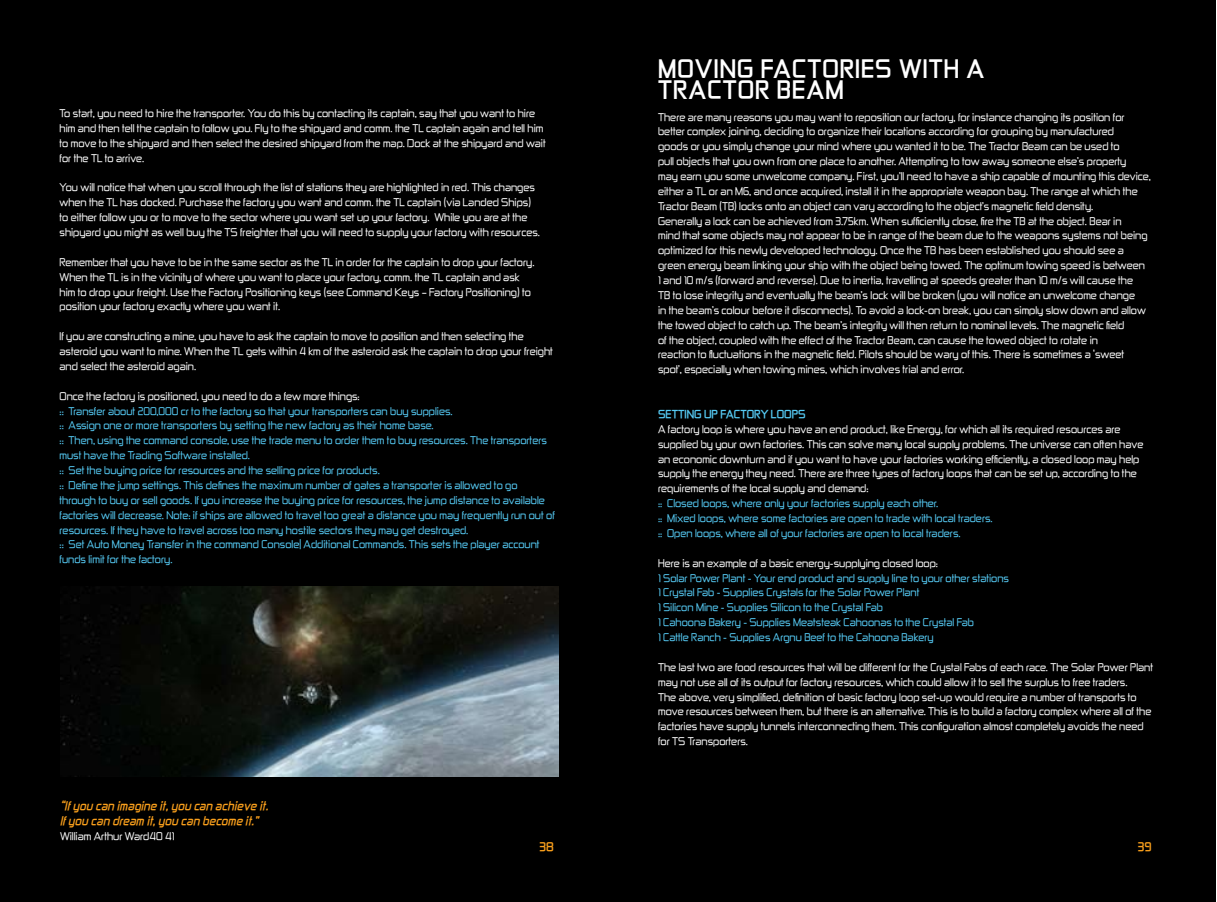
<style>
.page{position:relative;width:1217px;height:902px;background:#fff}
.page>*{position:absolute;margin:0;border:0;box-sizing:border-box;transform-origin:0 0}
.t1{font:700 21px "Zekton";letter-spacing:.05em;color:#fff}
.t2{font:italic 700 10.5px/14.9px "Zekton";letter-spacing:.025em;color:#f99f1c}
.t3{font:700 10.5px "Zekton";color:#f99f1c}
.t4{font:9.62px/14.9px "Zekton";color:#fff}
.t5{font:9.62px/14.9px "Zekton";color:#56cbf5}
.t6{font:700 9.62px "Zekton";color:#56cbf5}
</style>
<div class="page">
<div style="left:0;top:0;width:1215px;height:901px;background:#000"></div>
<img style="left:60px;top:587px;width:499px;height:189px">
<p class="t4" style="left:60px;top:105px;width:487px">To start, you need to hire the transporter. You do this by contacting its captain, say that you want to hire him and then tell the captain to follow you. Fly to the shipyard and comm. the TL captain again and tell him to move to the shipyard and then select the desired shipyard from the map. Dock at the shipyard and wait for the TL to arrive.</p>
<p class="t4" style="left:60px;top:180px;width:482px">You will notice that when you scroll through the list of stations they are highlighted in red. This changes when the TL has docked. Purchase the factory you want and comm. the TL captain (via Landed Ships) to either follow you or to move to the sector where you want set up your factory. While you are at the shipyard you might as well buy the TS freighter that you will need to supply your factory with resources.</p>
<p class="t4" style="left:60px;top:254px;width:476px">Remember that you have to be in the same sector as the TL in order for the captain to drop your factory.<br>When the TL is in the vicinity of where you want to place your factory, comm. the TL captain and ask him to drop your freight. Use the Factory Positioning keys (see Command Keys – Factory Positioning) to position your factory exactly where you want it.</p>
<p class="t4" style="left:60px;top:329px;width:495px">If you are constructing a mine, you have to ask the captain to move to position and then selecting the asteroid you want to mine. When the TL gets within 4 km of the asteroid ask the captain to drop your freight and select the asteroid again.</p>
<p class="t4" style="left:60px;top:388px;width:302px">Once the factory is positioned, you need to do a few more things:</p>
<p class="t5" style="left:60px;top:403px;width:497px">:: Transfer about 200,000 cr to the factory so that your transporters can buy supplies.<br>:: Assign one or more transporters by setting the new factory as their home base.<br>:: Then, using the command console, use the trade menu to order them to buy resources. The transporters must have the Trading Software installed.<br>:: Set the buying price for resources and the selling price for products.<br>:: Define the jump settings. This defines the maximum number of gates a transporter is allowed to go through to buy or sell goods. If you increase the buying price for resources, the jump distance to available factories will decrease. Note: if ships are allowed to travel too great a distance you may frequently run out of resources. If they have to travel across too many hostile sectors they may get destroyed.<br>:: Set Auto Money Transfer in the command Console| Additional Commands. This sets the player account funds limit for the factory.</p>
<p class="t2" style="left:60px;top:798px;width:210px">“If you can imagine it, you can achieve it.<br>If you can dream it, you can become it.”</p>
<p class="t4" style="left:60px;top:828px;width:116px">William Arthur Ward40 41</p>
<h1 class="t1" style="left:658px;top:53px;width:132px">MOVING FACTOR</h1>
<h1 class="t1" style="left:855px;top:53px;width:130px">IES WITH A</h1>
<h1 class="t1" style="left:658px;top:74px;width:17px">TRACTOR</h1>
<h1 class="t1" style="left:776px;top:74px;width:68px">BEAM</h1>
<p class="t4" style="left:658px;top:109px;width:494px">There are many reasons you may want to reposition our factory, for instance changing its position for better complex joining, deciding to organize their locations according for grouping by manufactured<br>goods or you simply change your mind where you wanted it to be. The Tractor Beam can be used to<br>pull objects that you own from one place to another. Attempting to tow away someone else’s property<br>may earn you some unwelcome company. First, you’ll need to have a ship capable of mounting this device, either a TL or an M6, and once acquired, install it in the appropriate weapon bay. The range at which the Tractor Beam (TB) locks onto an object can vary according to the object’s magnetic field density.<br>Generally a lock can be achieved from 3.75km. When sufficiently close, fire the TB at the object. Bear in<br>mind that some objects may not appear to be in range of the beam due to the weapons systems not being optimized for this newly developed technology. Once the TB has been established you should see a green energy beam linking your ship with the object being towed. The optimum towing speed is between<br>1 and 10 m/s (forward and reverse). Due to inertia, travelling at speeds greater than 10 m/s will cause the<br>TB to lose integrity and eventually the beam’s lock will be broken (you will notice an unwelcome change<br>in the beam’s colour before it disconnects). To avoid a lock-on break, you can simply slow down and allow the towed object to catch up. The beam’s integrity will then return to nominal levels. The magnetic field<br>of the object, coupled with the effect of the Tractor Beam, can cause the towed object to rotate in<br>reaction to fluctuations in the magnetic field. Pilots should be wary of this. There is sometimes a ‘sweet<br>spot’, especially when towing mines, which involves trial and error.</p>
<p class="t6" style="left:658px;top:407px;width:76px">SETTING UP FACTOR</p>
<p class="t6" style="left:760px;top:407px;width:18px">Y LOO</p>
<p class="t6" style="left:791px;top:407px;width:15px">PS</p>
<p class="t4" style="left:658px;top:421px;width:487px">A factory loop is where you have an end product, like Energy, for which all its required resources are supplied by your own factories. This can solve many local supply problems. The universe can often have an economic downturn and if you want to have your factories working efficiently, a closed loop may help supply the energy they need. There are three types of factory loops that can be set up, according to the requirements of the local supply and demand:</p>
<p class="t5" style="left:658px;top:496px;width:336px">:: Closed loops, where only your factories supply each other.<br>:: Mixed loops, where some factories are open to trade with local traders. :: Open loops, where all of your factories are open to local traders.</p>
<p class="t4" style="left:658px;top:555px;width:281px">Here is an example of a basic energy-supplying closed loop:</p>
<p class="t5" style="left:658px;top:570px;width:352px">1 Solar Power Plant - Your end product and supply line to your other stations 1 Crystal Fab - Supplies Crystals for the Solar Power Plant<br>1 Silicon Mine - Supplies Silicon to the Crystal Fab<br>1 Cahoona Bakery - Supplies Meatsteak Cahoonas to the Crystal Fab<br>1 Cattle Ranch - Supplies Argnu Beef to the Cahoona Bakery</p>
<p class="t4" style="left:658px;top:659px;width:496px">The last two are food resources that will be different for the Crystal Fabs of each race. The Solar Power Plant may not use all of its output for factory resources, which could allow it to sell the surplus to free traders.<br>The above, very simplified, definition of basic factory loop set-up would require a number of transports to move resources between them, but there is an alternative. This is to build a factory complex where all of the factories have supply tunnels interconnecting them. This configuration almost completely avoids the need for TS Transporters.</p>
<p class="t3" style="left:539px;top:839px;width:16px">38</p>
<p class="t3" style="left:1137px;top:839px;width:15px">39</p>
</div>
